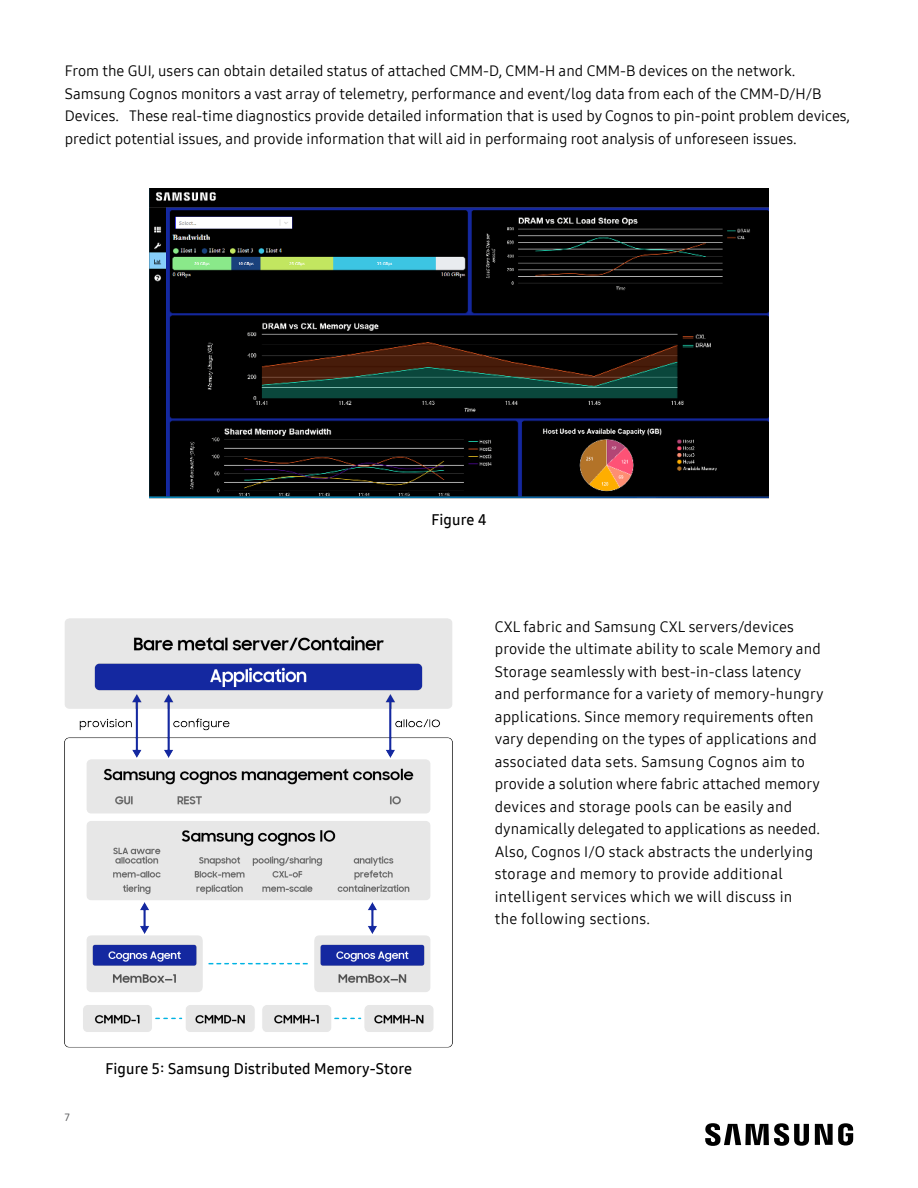
<style>
.page{position:relative;width:918px;height:1188px;background:#fff}
.page>*{position:absolute;margin:0;border:0;box-sizing:border-box;transform-origin:0 0}
.t1{font:15px/22.5px "Samsung One 400";color:#000}
.t2{font:15px "Samsung One 600";letter-spacing:.01em;color:#000}
.t3{font:10.5px "Samsung One 500";color:#58595b}
</style>
<div class="page">
<svg style="left:705px;top:1123px;width:148px;height:23px"></svg>
<img style="left:150px;top:188px;width:618px;height:310px">
<img style="left:65px;top:619px;width:388px;height:428px">
<p class="t1" style="left:65px;top:60px;width:787px">From the GUI, users can obtain detailed status of attached CMM-D, CMM-H and CMM-B devices on the network.<br>Samsung Cognos monitors a vast array of telemetry, performance and event/log data from each of the CMM-D/H/B Devices. These real-time diagnostics provide detailed information that is used by Cognos to pin-point problem devices, predict potential issues, and provide information that will aid in performaing root analysis of unforeseen issues.</p>
<p class="t2" style="left:431px;top:510px;width:57px">Figure 4</p>
<p class="t1" style="left:495px;top:615px;width:330px">CXL fabric and Samsung CXL servers/devices provide the ultimate ability to scale Memory and Storage seamlessly with best-in-class latency and performance for a variety of memory-hungry applications. Since memory requirements often vary depending on the types of applications and associated data sets. Samsung Cognos aim to provide a solution where fabric attached memory devices and storage pools can be easily and dynamically delegated to applications as needed.<br>Also, Cognos I/O stack abstracts the underlying storage and memory to provide additional intelligent services which we will discuss in<br>the following sections.</p>
<p class="t3" style="left:65px;top:1110px;width:7px">7</p>
<p class="t2" style="left:105px;top:1059px;width:308px">Figure 5: Samsung Distributed Memory-Store</p>
</div>
